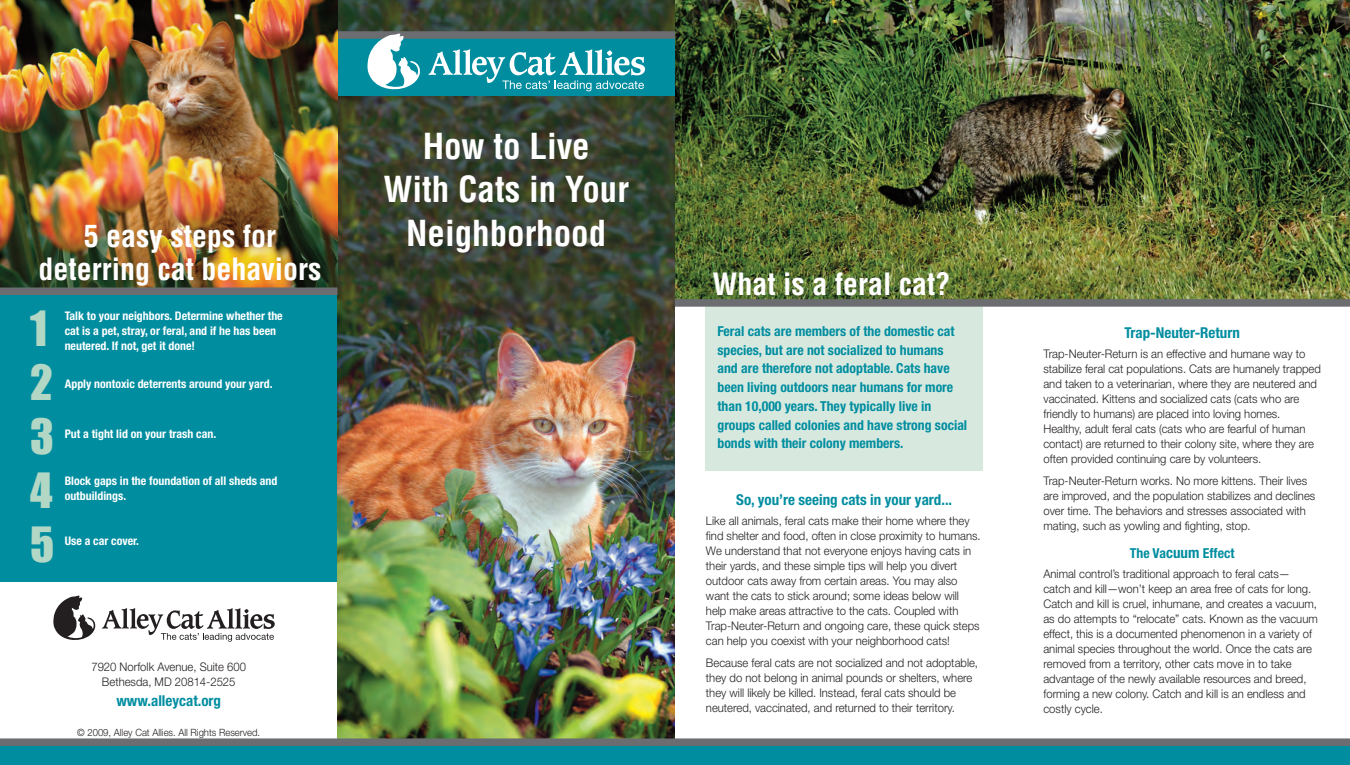
<style>
.page{position:relative;width:1350px;height:765px;background:#fff}
.page>*{position:absolute;margin:0;border:0;box-sizing:border-box;transform-origin:0 0}
.t1{font:45px/54px "Impact";color:#b2d7c5}
.t2{font:700 condensed 35px/43.8px "Helvetica";color:#fff;text-align:center}
.t3{font:700 condensed 30px/33.8px "Helvetica";color:#fff;text-align:center}
.t4{font:700 condensed 15px "Helvetica Neue";color:#008da0}
.t5{font:700 condensed 13.75px/18.8px "Helvetica Neue";color:#008da0}
.t6{font:300 11.88px/15px "Helvetica Neue";color:#231f20;scale:.95 1}
.t7{font:700 condensed 11.88px/15px "Helvetica Neue";color:#fff}
.t8{font:300 10px "Helvetica Neue";color:#231f20;scale:.95 1}
.s1{font-size:15px}
</style>
<div class="page">
<div style="left:0;top:0;width:338px;height:582px;background:#008da0"></div>
<div style="left:705px;top:305px;width:277px;height:166px;background:#d7e9df"></div>
<img style="left:338px;top:0;width:337px;height:738px">
<div style="left:338px;top:35px;width:337px;height:61px;background:#008da0"></div>
<div style="left:338px;top:31px;width:337px;height:8px;background:#6c6d70"></div>
<svg style="left:428px;top:49px;width:217px;height:42px"></svg>
<svg style="left:368px;top:33px;width:52px;height:57px"></svg>
<img style="left:675px;top:0;width:675px;height:299px">
<div style="left:675px;top:299px;width:675px;height:8px;background:#6c6d70"></div>
<svg style="left:102px;top:608px;width:173px;height:34px"></svg>
<svg style="left:53px;top:595px;width:42px;height:45px"></svg>
<div style="left:0;top:742px;width:1350px;height:23px;background:#008da0"></div>
<div style="left:0;top:738px;width:1350px;height:8px;background:#6c6d70"></div>
<img style="left:0;top:0;width:338px;height:288px">
<div style="left:0;top:288px;width:338px;height:7px;background:#6c6d70"></div>
<h3 class="t3" style="left:38px;top:221px;width:285px">5 easy steps for deterring cat behaviors</h3>
<h1 class="t1" style="left:30px;top:303px;width:26px">1<br>2<br>3<br>4<br>5</h1>
<p class="t7" style="left:65px;top:308px;width:220px">Talk to your neighbors. Determine whether the cat is a pet, stray, or feral, and if he has been neutered. If not, get it done!</p>
<p class="t7" style="left:65px;top:376px;width:210px">Apply nontoxic deterrents around your yard.</p>
<p class="t7" style="left:65px;top:426px;width:153px">Put a tight lid on your trash can.</p>
<p class="t7" style="left:65px;top:473px;width:214px">Block gaps in the foundation of all sheds and outbuildings.</p>
<p class="t7" style="left:65px;top:533px;width:76px">Use a car cover.</p>
<p class="t6" style="left:91px;top:659px;width:164px;text-align:center">7920 Norfolk Avenue, Suite 600<br>Bethesda, MD 20814-2525</p>
<p class="t4" style="left:116px;top:691px;width:106px">www.alleycat.org</p>
<p class="t8" style="left:77px;top:726px;width:194px">© 2009, Alley Cat Allies. All Rights Reserved.</p>
<h2 class="t2" style="left:383px;top:127px;width:247px">How to Live<br>With Cats in Your<br>Neighborhood</h2>
<h3 class="t3" style="left:712px;top:270px;width:240px">What is a feral cat?</h3>
<p class="t5" style="left:718px;top:321px;width:251px">Feral cats are members of the domestic cat species, but are not socialized to humans and are therefore not adoptable. Cats have been living outdoors near humans for more than 10,000 years. They typically live in groups called colonies and have strong social bonds with their colony members.</p>
<p class="t4" style="left:736px;top:490px;width:218px">So, you’re seeing cats in your yard...</p>
<p class="t6" style="left:706px;top:513px;width:291px">Like all animals, feral cats make their home where they find shelter and food, often in close proximity to humans.<br>We understand that not everyone enjoys having cats in their yards, and these simple tips will help you divert outdoor cats away from certain areas. You may also want the cats to stick around; some ideas below will help make areas attractive to the cats. Coupled with Trap-Neuter-Return and ongoing care, these quick steps can help you coexist with your neighborhood cats!</p>
<p class="t6" style="left:706px;top:655px;width:288px">Because feral cats are not socialized and not adoptable, they do not belong in animal pounds or shelters, where they will likely be killed. Instead, feral cats should be neutered, vaccinated, and returned to their territory.</p>
<p class="t4" style="left:1124px;top:323px;width:117px">Trap-Neuter-Return</p>
<p class="t6" style="left:1043px;top:346px;width:294px">Trap-Neuter-Return is an effective and humane way to stabilize feral cat populations. Cats are humanely trapped and taken to a veterinarian, where they are neutered and vaccinated. Kittens and socialized cats (cats who are friendly to humans) are placed into loving homes.<br>Healthy, adult feral cats (cats who are fearful of human contact) are returned to their colony site, where they are often provided continuing care by volunteers.</p>
<p class="t6" style="left:1043px;top:473px;width:288px">Trap-Neuter-Return works. No more kittens. Their lives are improved, and the population stabilizes and declines over time. The behaviors and stresses associated with mating, such as yowling and fighting, stop.</p>
<p class="t5" style="left:1130px;top:543px;width:106px">The Va<span class="s1">cuum</span> Effect</p>
<p class="t6" style="left:1043px;top:566px;width:290px">Animal control’s traditional approach to feral cats— catch and kill—won’t keep an area free of cats for long.<br>Catch and kill is cruel, inhumane, and creates a vacuum, as do attempts to “relocate” cats. Known as the vacuum effect, this is a documented phenomenon in a variety of animal species throughout the world. Once the cats are removed from a territory, other cats move in to take advantage of the newly available resources and breed, forming a new colony. Catch and kill is an endless and costly cycle.</p>
</div>
